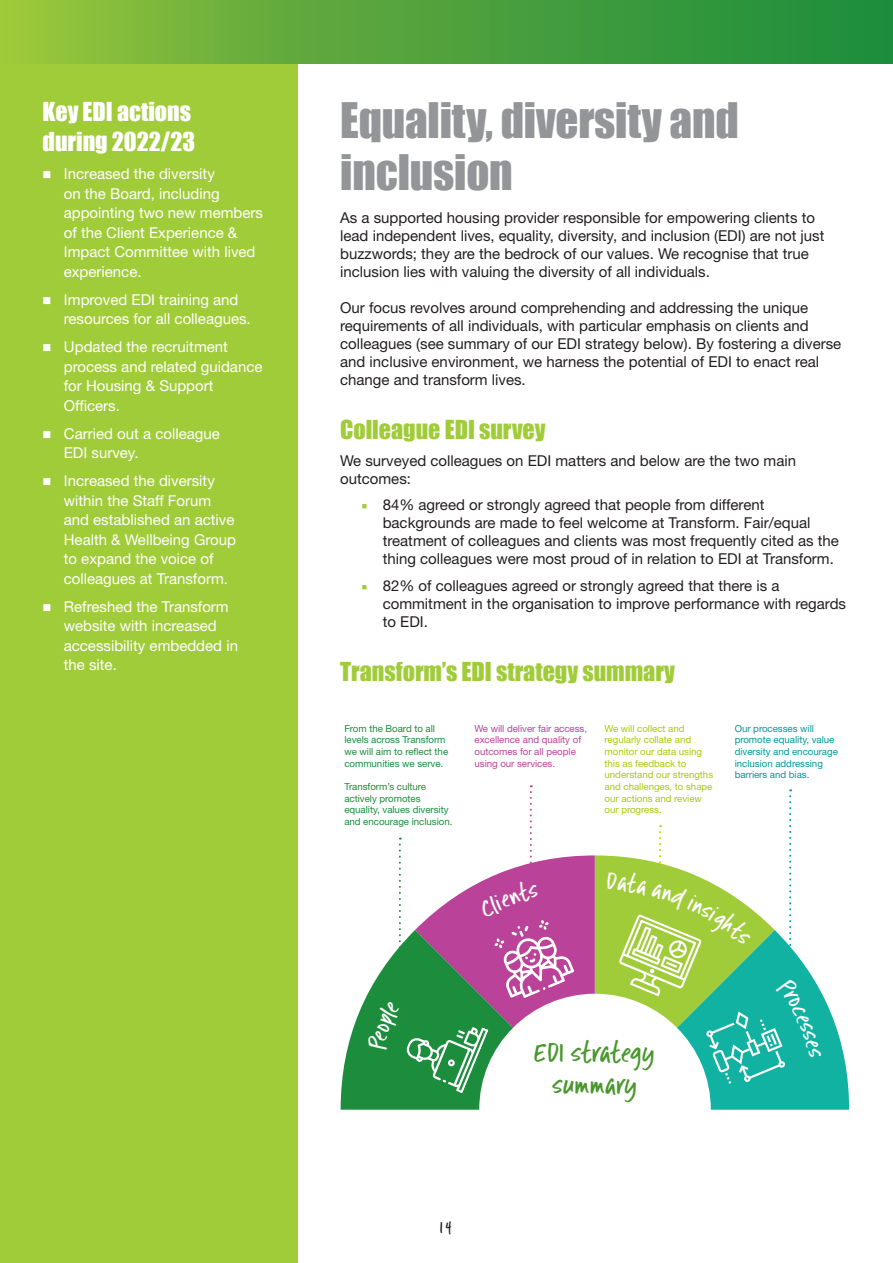
<style>
.page{position:relative;width:893px;height:1263px;background:#fff}
.page>*{position:absolute;margin:0;border:0;box-sizing:border-box;transform-origin:0 0}
.H2__Helv_Bol_48_52pt{font:45px/52.5px "Impact";letter-spacing:-.005em;color:#939598}
.t1{font:26.25px/31.5px "Intruding Cat";letter-spacing:-.02em;color:#49972d;text-align:center}
.Text__Helv_Reg_12_15pt{font:24px "Impact";color:#a1cc3a}
.Text__Helv_Reg_12_15pt-2{font:24px/30px "Impact";color:#fff}
.Text__Helv_Reg_12_15pt-3{font:15px/18px "Helvetica Neue LT Std";color:#231f20}
.Text__Helv_Reg_12_15pt-4{font:15px/19.5px "Helvetica Neue LT Std";color:#fff}
.t2{font:15px "Intruding Cat";color:#231f20}
.t3{font:9.75px/11.7px "Helvetica Neue LT Std";letter-spacing:-.005em;color:#1b8d3c}
.t4{font:9.75px/11.7px "Helvetica Neue LT Std";letter-spacing:-.005em;color:#aac90c}
.t5{font:9.75px/11.7px "Helvetica Neue LT Std";letter-spacing:-.005em;color:#099}
.t6{font:9.75px/11.7px "Helvetica Neue LT Std";letter-spacing:-.005em;color:#ba4399}
.s1{font-family:"Minion Pro";color:#a1cc3a}
</style>
<div class="page">
<svg style="left:341px;top:997px;width:25px;height:112px;fill:#1b8d3c"></svg>
<svg style="left:822px;top:994px;width:27px;height:115px;fill:#11b2a2"></svg>
<div style="left:0;top:43px;width:298px;height:1220px;background:#a1cc3a"></div>
<div style="left:0;top:0;width:893px;height:64px;background:linear-gradient(to right,#92c13c,#15893d)"></div>
<svg style="left:366px;top:785px;width:456px;height:325px"></svg>
<p class="Text__Helv_Reg_12_15pt-2" style="left:43px;top:96px;width:154px">Key EDI actions during 2022/23</p>
<p class="Text__Helv_Reg_12_15pt-4" style="left:64px;top:164px;width:201px;text-indent:-21px">■ Increased the diversity<br>on the Board, including appointing two new members of the Client Experience &amp;<br>Impact Committee with lived experience.</p>
<p class="Text__Helv_Reg_12_15pt-4" style="left:64px;top:289px;width:188px;text-indent:-21px">■ Improved EDI training and resources for all colleagues.</p>
<p class="Text__Helv_Reg_12_15pt-4" style="left:64px;top:337px;width:200px;text-indent:-21px">■ Updated the recruitment process and related guidance for Housing &amp; Support<br>Officers.</p>
<p class="Text__Helv_Reg_12_15pt-4" style="left:64px;top:423px;width:158px;text-indent:-21px">■ Carried out a colleague<br>EDI survey.</p>
<p class="Text__Helv_Reg_12_15pt-4" style="left:64px;top:471px;width:174px;text-indent:-21px">■ Increased the diversity within the Staff Forum and established an active<br>Health &amp; Wellbeing Group to expand the voice of colleagues at Transform.</p>
<p class="Text__Helv_Reg_12_15pt-4" style="left:64px;top:596px;width:176px;text-indent:-21px">■ Refreshed the Transform website with increased accessibility embedded in the site.</p>
<p class="H2__Helv_Bol_48_52pt" style="left:340px;top:93px;width:400px">Equality, diversity and inclusion</p>
<p class="Text__Helv_Reg_12_15pt-3" style="left:340px;top:209px;width:486px">As a supported housing provider responsible for empowering clients to lead independent lives, equality, diversity, and inclusion (EDI) are not just buzzwords; they are the bedrock of our values. We recognise that true inclusion lies with valuing the diversity of all individuals.</p>
<p class="Text__Helv_Reg_12_15pt-3" style="left:340px;top:299px;width:503px">Our focus revolves around comprehending and addressing the unique requirements of all individuals, with particular emphasis on clients and colleagues (see summary of our EDI strategy below). By fostering a diverse and inclusive environment, we harness the potential of EDI to enact real change and transform lives.</p>
<p class="Text__Helv_Reg_12_15pt" style="left:340px;top:411px;width:207px">Colleague EDI survey</p>
<p class="Text__Helv_Reg_12_15pt-3" style="left:340px;top:451px;width:457px">We surveyed colleagues on EDI matters and below are the two main outcomes:</p>
<p class="Text__Helv_Reg_12_15pt-3" style="left:383px;top:496px;width:458px;text-indent:-21px"><span class="s1">■</span> 84% agreed or strongly agreed that people from different backgrounds are made to feel welcome at Transform. Fair/equal treatment of colleagues and clients was most frequently cited as the thing colleagues were most proud of in relation to EDI at Transform.</p>
<p class="Text__Helv_Reg_12_15pt-3" style="left:383px;top:576px;width:465px;text-indent:-21px"><span class="s1">■</span> 82% of colleagues agreed or strongly agreed that there is a commitment in the organisation to improve performance with regards to EDI.</p>
<p class="Text__Helv_Reg_12_15pt" style="left:340px;top:653px;width:336px">Transform’s EDI strategy summary</p>
<p class="t3" style="left:344px;top:722px;width:105px">From the Board to all levels across Transform we will aim to reflect the communities we serve.</p>
<p class="t3" style="left:344px;top:781px;width:110px">Transform’s culture actively promotes equality, values diversity and encourage inclusion.</p>
<p class="t6" style="left:474px;top:722px;width:114px">We will deliver fair access, excellence and quality of outcomes for all people using our services.</p>
<p class="t4" style="left:605px;top:722px;width:110px">We will collect and regularly collate and monitor our data using this as feedback to understand our strengths and challenges, to shape our actions and review our progress.</p>
<p class="t5" style="left:735px;top:722px;width:105px">Our processes will promote equality, value diversity and encourage inclusion addressing barriers and bias.</p>
<p class="t2" style="left:441px;top:1219px;width:13px">14</p>
<p class="t1" style="left:534px;top:1038px;width:123px">EDI strategy summary</p>
</div>
